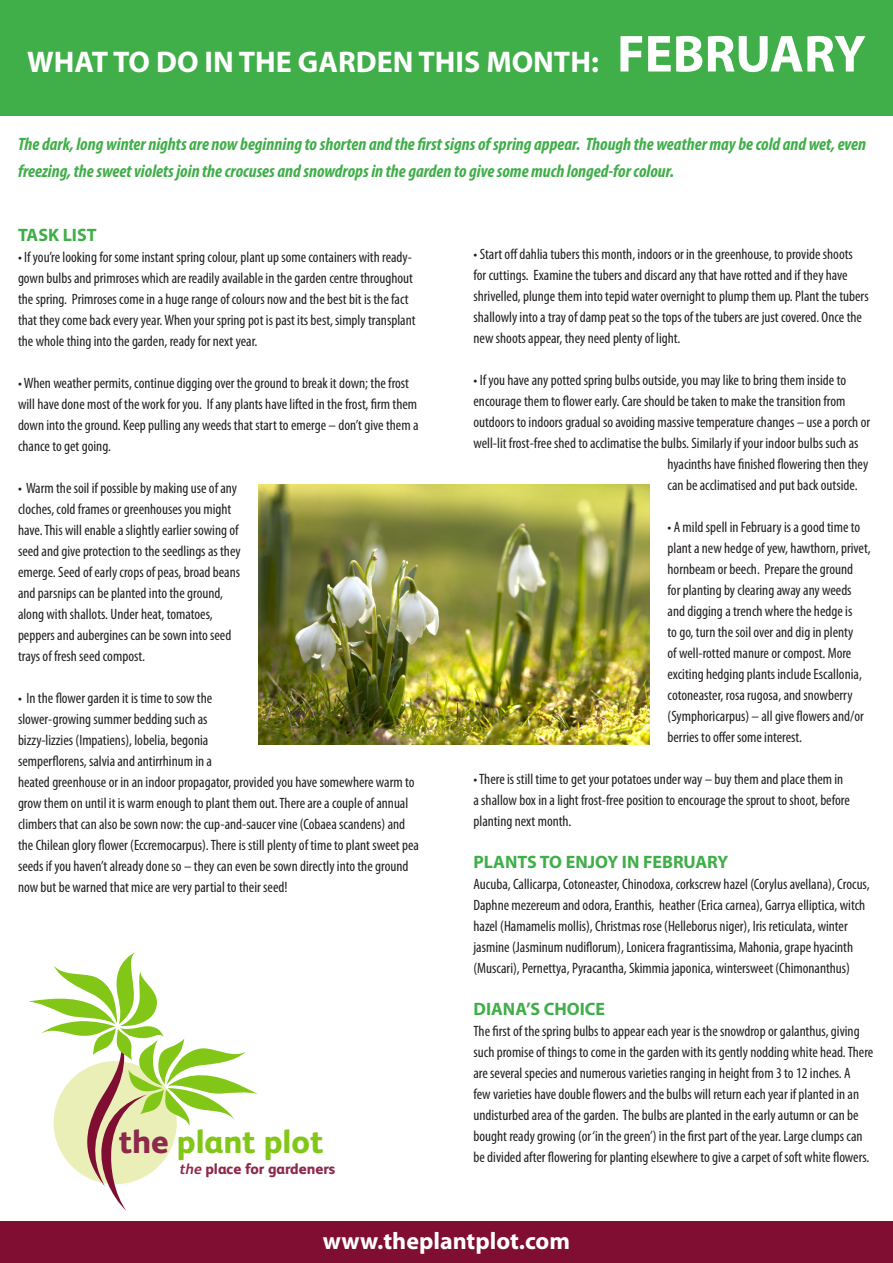
<style>
.page{position:relative;width:893px;height:1263px;background:#fff}
.page>*{position:absolute;margin:0;border:0;box-sizing:border-box;transform-origin:0 0}
.t1{font:800 33px "FS Albert";color:#82c617}
.t2{font:700 30px "Myriad Pro";color:#fff}
.t3{font:700 24px "Myriad Pro";color:#fff}
.t4{font:italic 700 condensed 18px/27px "Myriad Pro";color:#40ae49}
.t5{font:700 18px "Myriad Pro";color:#40ae49}
.t6{font:condensed 15px/21px "Myriad Pro";color:#231f20}
.t7{font:800 15px "FS Albert";color:#8d294b}
.s1{font-size:52.5px}
.s2{color:#8d294b}
.s3{font-weight:700;font-style:italic}
</style>
<div class="page">
<div style="left:1px;top:0;width:892px;height:116px;background:#40ae49"></div>
<div style="left:1px;top:1221px;width:892px;height:42px;background:#7f0e32"></div>
<svg style="left:28px;top:952px;width:230px;height:259px"></svg>
<img style="left:259px;top:485px;width:391px;height:260px">
<p class="t2" style="left:27px;top:42px;width:840px">WHAT TO DO IN THE GARDEN THIS MONTH: <span class="s1">FEBRUARY</span></p>
<p class="t4" style="left:18px;top:130px;width:850px">The dark, long winter nights are now beginning to shorten and the first signs of spring appear. Though the weather may be cold and wet, even freezing, the sweet violets join the crocuses and snowdrops in the garden to give some much longed-for colour.</p>
<p class="t5" style="left:18px;top:223px;width:80px">TASK LIST</p>
<p class="t6" style="left:18px;top:246px;width:399px">• If you’re looking for some instant spring colour, plant up some containers with ready&shy;gown bulbs and primroses which are readily available in the garden centre throughout the spring. Primroses come in a huge range of colours now and the best bit is the fact that they come back every year. When your spring pot is past its best, simply transplant the whole thing into the garden, ready for next year.</p>
<p class="t6" style="left:18px;top:372px;width:402px">• When weather permits, continue digging over the ground to break it down; the frost will have done most of the work for you. If any plants have lifted in the frost, firm them down into the ground. Keep pulling any weeds that start to emerge – don’t give them a chance to get going.</p>
<p class="t6" style="left:18px;top:477px;width:224px">• Warm the soil if possible by making use of any cloches, cold frames or greenhouses you might have. This will enable a slightly earlier sowing of seed and give protection to the seedlings as they emerge. Seed of early crops of peas, broad beans and parsnips can be planted into the ground, along with shallots. Under heat, tomatoes, peppers and aubergines can be sown into seed trays of fresh seed compost.</p>
<p class="t6" style="left:18px;top:687px;width:402px">• In the flower garden it is time to sow the<br>slower-growing summer bedding such as<br>bizzy-lizzies (Impatiens), lobelia, begonia<br>semperflorens, salvia and antirrhinum in a<br>heated greenhouse or in an indoor propagator, provided you have somewhere warm to grow them on until it is warm enough to plant them out. There are a couple of annual climbers that can also be sown now: the cup-and-saucer vine (Cobaea scandens) and the Chilean glory flower (Eccremocarpus). There is still plenty of time to plant sweet pea seeds if you haven’t already done so – they can even be sown directly into the ground now but be warned that mice are very partial to their seed!</p>
<p class="t1" style="left:119px;top:1122px;width:206px"><span class="s2">the</span> plant plot</p>
<p class="t7" style="left:180px;top:1160px;width:157px"><span class="s3">the</span> place for gardeners</p>
<p class="t6" style="left:473px;top:243px;width:397px">• Start off dahlia tubers this month, indoors or in the greenhouse, to provide shoots for cuttings. Examine the tubers and discard any that have rotted and if they have shrivelled, plunge them into tepid water overnight to plump them up. Plant the tubers shallowly into a tray of damp peat so the tops of the tubers are just covered. Once the new shoots appear, they need plenty of light.</p>
<p class="t6" style="left:473px;top:369px;width:374px">• If you have any potted spring bulbs outside, you may like to bring them inside to</p>
<p class="t6" style="left:473px;top:390px;width:373px">encourage them to flower early. Care should be taken to make the transition from</p>
<p class="t6" style="left:473px;top:411px;width:398px">outdoors to indoors gradual so avoiding massive temperature changes – use a porch or</p>
<p class="t6" style="left:473px;top:432px;width:386px">well-lit frost-free shed to acclimatise the bulbs. Similarly if your indoor bulbs such as</p>
<p class="t6" style="left:668px;top:453px;width:202px">hyacinths have finished flowering then they</p>
<p class="t6" style="left:668px;top:474px;width:192px">can be acclimatised and put back outside.</p>
<p class="t6" style="left:668px;top:516px;width:205px">• A mild spell in February is a good time to plant a new hedge of yew, hawthorn, privet, hornbeam or beech. Prepare the ground<br>for planting by clearing away any weeds and digging a trench where the hedge is<br>to go, turn the soil over and dig in plenty<br>of well-rotted manure or compost. More exciting hedging plants include Escallonia, cotoneaster, rosa rugosa, and snowberry (Symphoricarpus) – all give flowers and/or berries to offer some interest.</p>
<p class="t6" style="left:473px;top:768px;width:378px">• There is still time to get your potatoes under way – buy them and place them in a shallow box in a light frost-free position to encourage the sprout to shoot, before planting next month.</p>
<p class="t5" style="left:473px;top:850px;width:256px">PLANTS TO ENJOY IN FEBRUARY</p>
<p class="t6" style="left:473px;top:873px;width:398px">Aucuba, Callicarpa, Cotoneaster, Chinodoxa, corkscrew hazel (Corylus avellana), Crocus, Daphne mezereum and odora, Eranthis, heather (Erica carnea), Garrya elliptica, witch hazel (Hamamelis mollis), Christmas rose (Helleborus niger), Iris reticulata, winter jasmine (Jasminum nudiflorum), Lonicera fragrantissima, Mahonia, grape hyacinth (Muscari), Pernettya, Pyracantha, Skimmia japonica, wintersweet (Chimonanthus)</p>
<p class="t5" style="left:473px;top:997px;width:133px">DIANA’S CHOICE</p>
<p class="t6" style="left:473px;top:1020px;width:401px">The first of the spring bulbs to appear each year is the snowdrop or galanthus, giving such promise of things to come in the garden with its gently nodding white head. There are several species and numerous varieties ranging in height from 3 to 12 inches. A<br>few varieties have double flowers and the bulbs will return each year if planted in an undisturbed area of the garden. The bulbs are planted in the early autumn or can be bought ready growing (or ‘in the green’) in the first part of the year. Large clumps can be divided after flowering for planting elsewhere to give a carpet of soft white flowers.</p>
<p class="t3" style="left:323px;top:1225px;width:249px">www.theplantplot.com</p>
</div>
